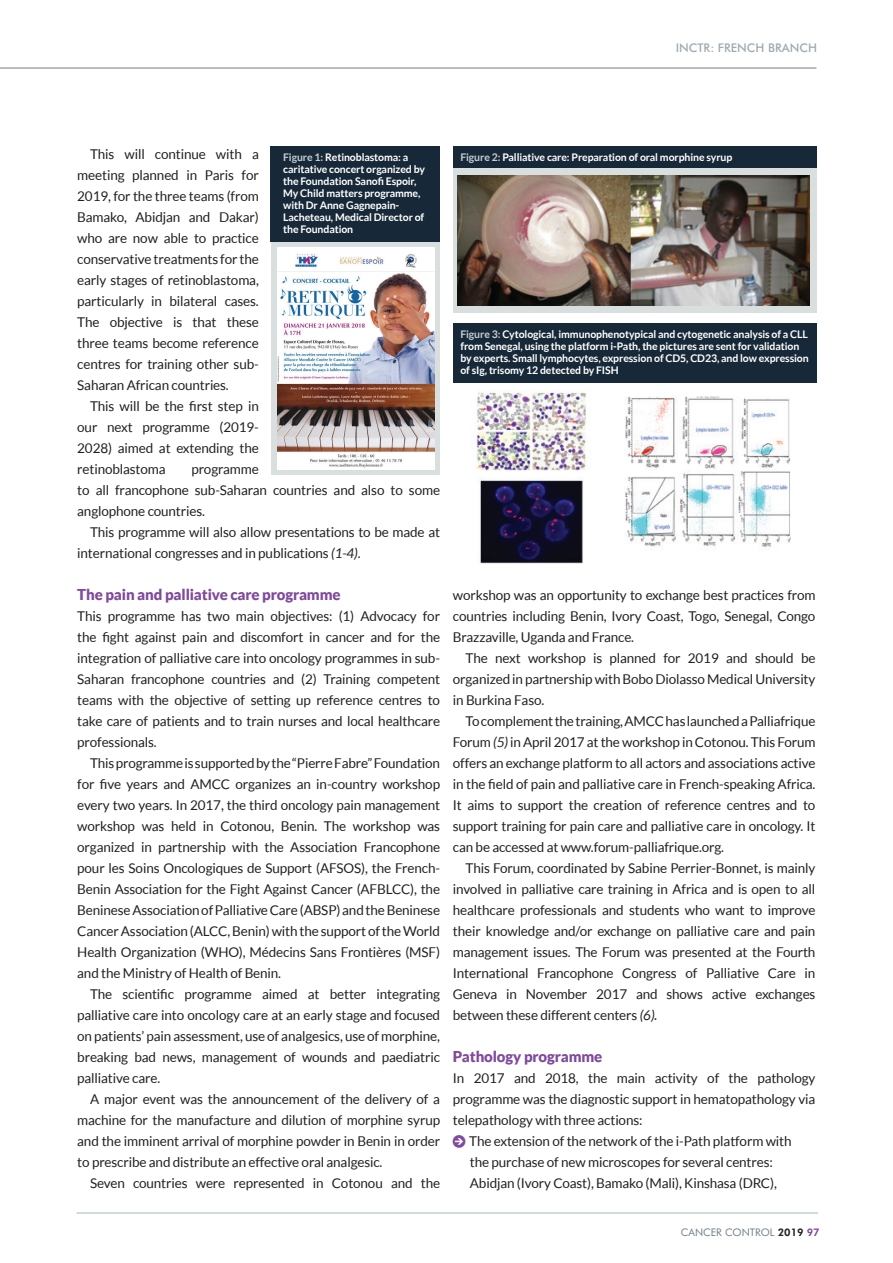
<style>
.page{position:relative;width:893px;height:1263px;background:#fff}
.page>*{position:absolute;margin:0;border:0;box-sizing:border-box;transform-origin:0 0}
.t1{font:900 15px "Lato";letter-spacing:-.01em;color:#804a9d}
.t2{font:13.5px/21px "Lato";letter-spacing:-.01em;color:#231f20;text-align:justify}
.t3{font:500 12px "Futura BT";color:#9faab2}
.t4{font:700 10.5px/12px "Lato";letter-spacing:-.01em;color:#fff}
.t5{font:10.5px "Futura BT";color:#727f8a}
.s1{color:#c5ced3}
.s2{font-style:italic}
.s3{font-family:"Arrowstfb";color:#804a9d}
.s4{font-weight:800;color:#231f20}
.s5{font-weight:800;color:#804a9d}
</style>
<div class="page">
<hr style="left:0;top:67px;width:816px;height:2px;background:#9faab2">
<hr style="left:77px;top:1212px;width:741px;height:2px;background:#c5ced3">
<div style="left:272px;top:146px;width:168px;height:329px;background:#d9dfdf"></div>
<img style="left:278px;top:247px;width:157px;height:222px">
<div style="left:270px;top:146px;width:170px;height:96px;background:#172938"></div>
<div style="left:453px;top:147px;width:363px;height:166px;background:#d9dfdf"></div>
<img style="left:457px;top:175px;width:352px;height:130px">
<div style="left:453px;top:147px;width:364px;height:21px;background:#172938"></div>
<img style="left:476px;top:392px;width:315px;height:172px">
<div style="left:453px;top:323px;width:364px;height:60px;background:#172938"></div>
<p class="t3" style="left:676px;top:40px;width:143px">INCTR: FRENCH BRANCH</p>
<p class="t2" style="left:77px;top:144px;width:183px;text-indent:13px">This will continue with a meeting planned in Paris for 2019, for the three teams (from Bamako, Abidjan and Dakar) who are now able to practice conservative treatments for the early stages of retinoblastoma, particularly in bilateral cases.<br>The objective is that these three teams become reference centres for training other sub-Saharan African countries.</p>
<p class="t2" style="left:77px;top:396px;width:183px;text-indent:13px">This will be the first step in our next programme (2019- 2028) aimed at extending the retinoblastoma</p>
<p class="t4" style="left:283px;top:151px;width:143px"><span class="s1">Figure 1:</span> Retinoblastoma: a caritative concert organized by the Foundation Sanofi Espoir,<br>My Child matters programme, with Dr Anne Gagnepain-<br>Lacheteau, Medical Director of the Foundation</p>
<p class="t4" style="left:460px;top:151px;width:273px"><span class="s1">Figure 2:</span> Palliative care: Preparation of oral morphine syrup</p>
<p class="t4" style="left:460px;top:328px;width:350px"><span class="s1">Figure 3:</span> Cytological, immunophenotypical and cytogenetic analysis of a CLL from Senegal, using the platform i-Path, the pictures are sent for validation by experts. Small lymphocytes, expression of CD5, CD23, and low expression of sIg, trisomy 12 detected by FISH</p>
<p class="t2" style="left:77px;top:459px;width:364px;text-align:left;text-indent:114px">programme<br>to all francophone sub-Saharan countries and also to some anglophone countries.</p>
<p class="t2" style="left:77px;top:522px;width:364px;text-indent:13px">This programme will also allow presentations to be made at international congresses and in publications <span class="s2">(1-4)</span>.</p>
<p class="t1" style="left:77px;top:586px;width:265px">The pain and palliative care programme</p>
<p class="t2" style="left:77px;top:606px;width:364px">This programme has two main objectives: (1) Advocacy for the fight against pain and discomfort in cancer and for the integration of palliative care into oncology programmes in sub-Saharan francophone countries and (2) Training competent teams with the objective of setting up reference centres to take care of patients and to train nurses and local healthcare professionals.</p>
<p class="t2" style="left:77px;top:753px;width:364px;text-indent:13px">This programme is supported by the “Pierre Fabre” Foundation for five years and AMCC organizes an in-country workshop every two years. In 2017, the third oncology pain management workshop was held in Cotonou, Benin. The workshop was organized in partnership with the Association Francophone pour les Soins Oncologiques de Support (AFSOS), the French-Benin Association for the Fight Against Cancer (AFBLCC), the Beninese Association of Palliative Care (ABSP) and the Beninese Cancer Association (ALCC, Benin) with the support of the World Health Organization (WHO), Médecins Sans Frontières (MSF) and the Ministry of Health of Benin.</p>
<p class="t2" style="left:77px;top:984px;width:364px;text-indent:13px">The scientific programme aimed at better integrating palliative care into oncology care at an early stage and focused on patients’ pain assessment, use of analgesics, use of morphine, breaking bad news, management of wounds and paediatric palliative care.</p>
<p class="t2" style="left:77px;top:1089px;width:364px;text-indent:13px">A major event was the announcement of the delivery of a machine for the manufacture and dilution of morphine syrup and the imminent arrival of morphine powder in Benin in order to prescribe and distribute an effective oral analgesic.</p>
<p class="t2" style="left:90px;top:1173px;width:352px">Seven countries were represented in Cotonou and the</p>
<p class="t2" style="left:453px;top:585px;width:364px">workshop was an opportunity to exchange best practices from countries including Benin, Ivory Coast, Togo, Senegal, Congo Brazzaville, Uganda and France.</p>
<p class="t2" style="left:453px;top:648px;width:364px;text-indent:13px">The next workshop is planned for 2019 and should be organized in partnership with Bobo Diolasso Medical University in Burkina Faso.</p>
<p class="t2" style="left:453px;top:711px;width:364px;text-indent:13px">To complement the training, AMCC has launched a Palliafrique Forum <span class="s2">(5)</span> in April 2017 at the workshop in Cotonou. This Forum offers an exchange platform to all actors and associations active in the field of pain and palliative care in French-speaking Africa.<br>It aims to support the creation of reference centres and to support training for pain care and palliative care in oncology. It can be accessed at www.forum-palliafrique.org.</p>
<p class="t2" style="left:453px;top:858px;width:364px;text-indent:13px">This Forum, coordinated by Sabine Perrier-Bonnet, is mainly involved in palliative care training in Africa and is open to all healthcare professionals and students who want to improve their knowledge and/or exchange on palliative care and pain management issues. The Forum was presented at the Fourth International Francophone Congress of Palliative Care in Geneva in November 2017 and shows active exchanges between these different centers <span class="s2">(6).</span></p>
<p class="t1" style="left:453px;top:1048px;width:151px">Pathology programme</p>
<p class="t2" style="left:453px;top:1068px;width:364px">In 2017 and 2018, the main activity of the pathology</p>
<p class="t2" style="left:453px;top:1089px;width:364px">programme was the diagnostic support in hematopathology via</p>
<p class="t2" style="left:453px;top:1110px;width:191px">telepathology with three actions:</p>
<p class="t2" style="left:453px;top:1131px;width:340px"><span class="s3">J</span> The extension of the network of the i-Path platform with</p>
<p class="t2" style="left:470px;top:1152px;width:305px">the purchase of new microscopes for several centres:</p>
<p class="t2" style="left:470px;top:1173px;width:308px">Abidjan (Ivory Coast), Bamako (Mali), Kinshasa (DRC),</p>
<p class="t5" style="left:681px;top:1226px;width:140px">CANCER CONTROL <span class="s4">2019</span> <span class="s5">97</span></p>
</div>
